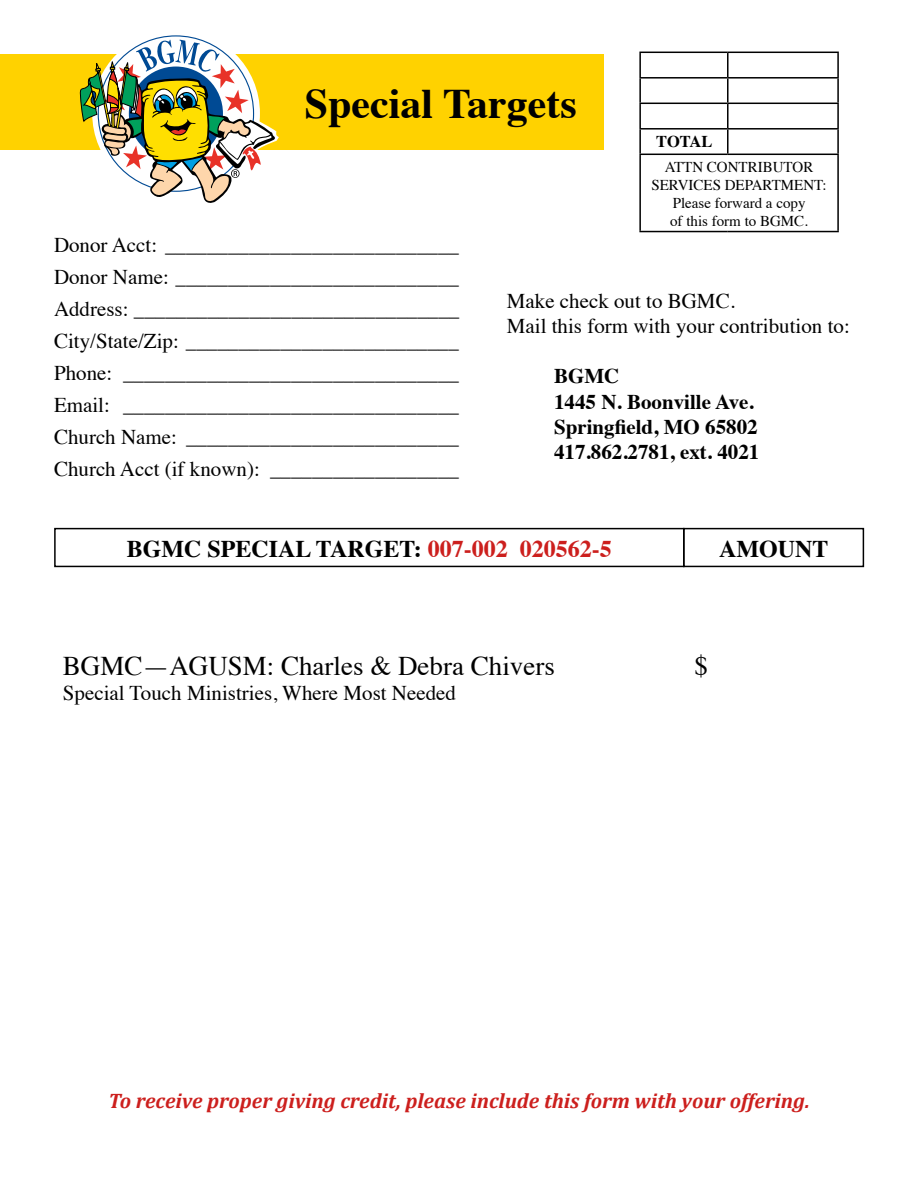
<style>
.page{position:relative;width:918px;height:1188px;background:#fff}
.page>*{position:absolute;margin:0;border:0;box-sizing:border-box;transform-origin:0 0}
.t1{font:700 42px "Times";color:#000}
.t2{font:27px "Times";color:#000}
.t3{font:700 24px "Times";color:#000}
.t4{font:21px/32px "Times";color:#000;text-align:justify}
.t5{font:italic 700 21px "Cambria";color:#cc1f1d}
.t6{font:700 21px/25.2px "Times";color:#000}
.t7{font:700 16.5px "Times";letter-spacing:-.01em;color:#000}
.t8{font:15px/18px "Times";color:#000;text-align:center}
.s1{color:#cc1f1d}
</style>
<div class="page">
<div style="left:0;top:54px;width:604px;height:96px;background:#ffd200"></div>
<svg style="left:79px;top:40px;width:200px;height:163px"></svg>
<div style="left:54px;top:528px;width:631px;height:39px;border:2px solid #000"></div>
<div style="left:683px;top:528px;width:181px;height:39px;border:2px solid #000"></div>
<hr style="left:639px;top:52px;width:89px;height:1px;background:#000">
<hr style="left:639px;top:53px;width:2px;height:24px;background:#000">
<hr style="left:728px;top:52px;width:111px;height:1px;background:#000">
<hr style="left:727px;top:53px;width:2px;height:24px;background:#000">
<hr style="left:837px;top:53px;width:2px;height:24px;background:#000">
<hr style="left:639px;top:77px;width:89px;height:2px;background:#000">
<hr style="left:639px;top:79px;width:2px;height:24px;background:#000">
<hr style="left:728px;top:77px;width:111px;height:2px;background:#000">
<hr style="left:727px;top:79px;width:2px;height:24px;background:#000">
<hr style="left:837px;top:79px;width:2px;height:24px;background:#000">
<hr style="left:639px;top:103px;width:89px;height:1px;background:#000">
<hr style="left:639px;top:104px;width:2px;height:24px;background:#000">
<hr style="left:728px;top:103px;width:111px;height:1px;background:#000">
<hr style="left:727px;top:104px;width:2px;height:24px;background:#000">
<hr style="left:837px;top:104px;width:2px;height:24px;background:#000">
<hr style="left:639px;top:128px;width:89px;height:2px;background:#000">
<hr style="left:639px;top:130px;width:2px;height:24px;background:#000">
<hr style="left:728px;top:128px;width:111px;height:2px;background:#000">
<hr style="left:727px;top:130px;width:2px;height:24px;background:#000">
<hr style="left:837px;top:130px;width:2px;height:24px;background:#000">
<hr style="left:639px;top:154px;width:89px;height:1px;background:#000">
<hr style="left:639px;top:155px;width:2px;height:76px;background:#000">
<hr style="left:728px;top:154px;width:111px;height:1px;background:#000">
<hr style="left:837px;top:155px;width:2px;height:76px;background:#000">
<hr style="left:639px;top:231px;width:89px;height:1px;background:#000">
<hr style="left:728px;top:231px;width:111px;height:1px;background:#000">
<h1 class="t1" style="left:305px;top:63px;width:273px">Special Targets</h1>
<p class="t7" style="left:656px;top:126px;width:58px">TOTAL</p>
<p class="t8" style="left:651px;top:156px;width:177px">ATTN CONTRIBUTOR<br>SERVICES DEPARTMENT:<br>Please forward a copy<br>of this form to BGMC.</p>
<p class="t4" style="left:54px;top:227px;width:407px">Donor Acct: ____________________________ Donor Name: ___________________________ Address: _______________________________ City/State/Zip: __________________________ Phone: ________________________________ Email: ________________________________ Church Name: __________________________ Church Acct (if known): __________________</p>
<p class="t4" style="left:507px;top:286px;width:345px;line-height:25.2px">Make check out to BGMC.<br>Mail this form with your contribution to:</p>
<p class="t6" style="left:554px;top:362px;width:207px">BGMC<br>1445 N. Boonville Ave.<br>Springfield, MO 65802<br>417.862.2781, ext. 4021</p>
<p class="t3" style="left:127px;top:525px;width:486px">BGMC SPECIAL TARGET: <span class="s1">007-002 020562-5</span></p>
<p class="t3" style="left:719px;top:525px;width:111px">AMOUNT</p>
<p class="t2" style="left:63px;top:641px;width:493px">BGMC—AGUSM: Charles &amp; Debra Chivers</p>
<p class="t2" style="left:694px;top:641px;width:15px">$</p>
<p class="t4" style="left:63px;top:676px;width:395px">Special Touch Ministries, Where Most Needed</p>
<p class="t5" style="left:109px;top:1088px;width:703px">To receive proper giving credit, please include this form with your offering.</p>
</div>
